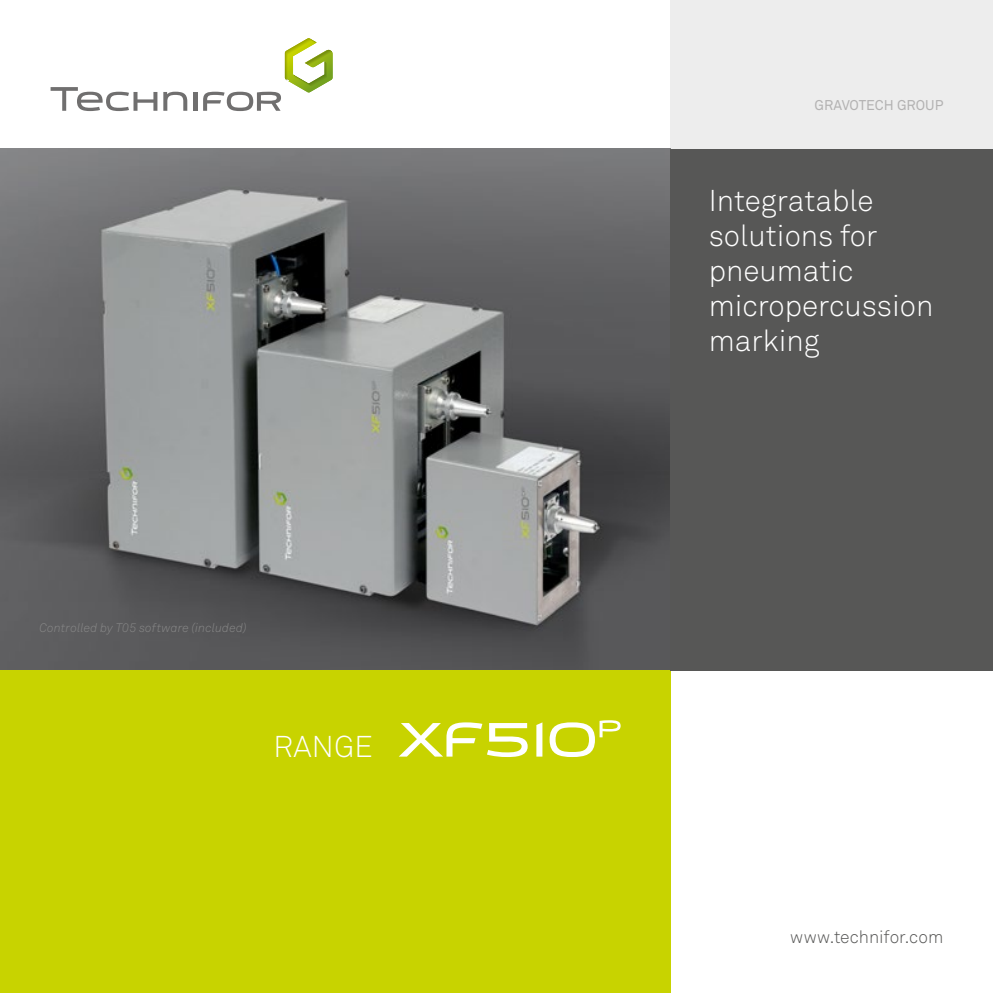
<style>
.page{position:relative;width:993px;height:993px;background:#fff}
.page>*{position:absolute;margin:0;border:0;box-sizing:border-box;transform-origin:0 0}
.t1{font:300 29.75px/35px "Akkurat Std";color:#fff}
.t2{font:300 17.5px "Akkurat Std";color:#575756}
.t3{font:14px "Akkurat Std";color:#b3b2b2}
.t4{font:italic 300 12.25px "Akkurat Std";letter-spacing:.01em;color:#878787}
</style>
<div class="page">
<hr style="left:193px;top:92px;width:4px;height:19px;background:#706f6f">
<svg style="left:163px;top:92px;width:24px;height:19px"></svg>
<svg style="left:51px;top:87px;width:106px;height:24px"></svg>
<svg style="left:203px;top:38px;width:129px;height:73px"></svg>
<div style="left:670px;top:0;width:322px;height:149px;background:#ededed"></div>
<img style="left:0;top:149px;width:670px;height:521px">
<div style="left:0;top:670px;width:670px;height:322px;background:#c8d300"></div>
<div style="left:670px;top:149px;width:322px;height:521px;background:#575756"></div>
<svg style="left:399px;top:720px;width:221px;height:36px"></svg>
<p class="t4" style="left:39px;top:620px;width:209px">Controlled by T05 software (included)</p>
<p class="t1" style="left:273px;top:728px;width:101px">RANGE</p>
<p class="t3" style="left:814px;top:97px;width:130px">GRAVOTECH GROUP</p>
<p class="t1" style="left:708px;top:183px;width:226px">Integratable solutions for pneumatic micropercussion marking</p>
<p class="t2" style="left:790px;top:925px;width:154px">www.technifor.com</p>
</div>
